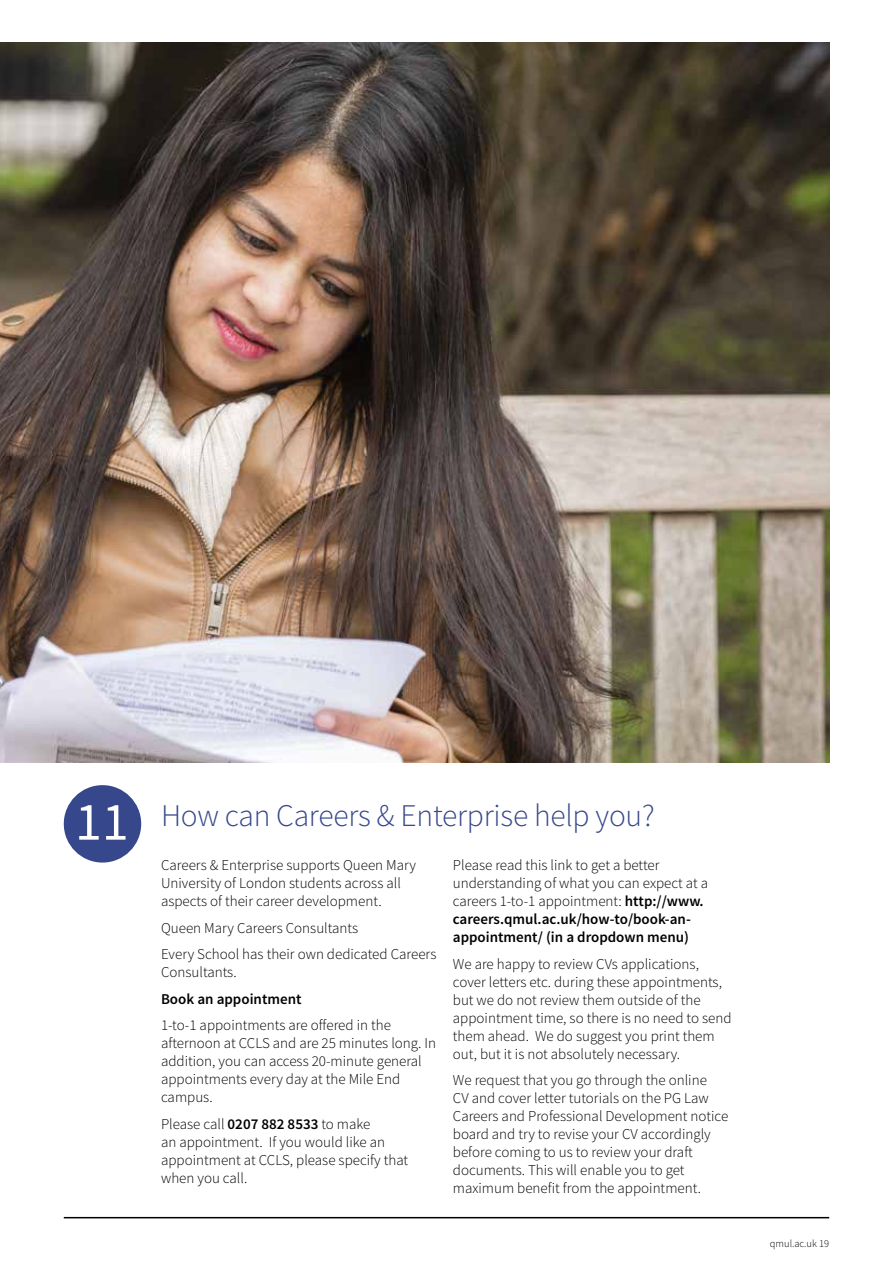
<style>
.page{position:relative;width:893px;height:1263px;background:#fff}
.page>*{position:absolute;margin:0;border:0;box-sizing:border-box;transform-origin:0 0}
.t1{font:54px "Source Sans Pro";color:#fff}
.t2{font:300 31.5px "Source Sans Pro";letter-spacing:-.01em;color:#36478b}
.t3{font:300 15px/18px "Source Sans Pro";color:#000}
.t4{font:600 15px "Source Sans Pro";color:#000}
.t5{font:300 10.5px "Source Sans Pro";color:#000}
.s1{font-weight:600}
</style>
<div class="page">
<hr style="left:64px;top:1217px;width:765px;height:1px;background:#000">
<div style="left:64px;top:785px;width:77px;height:77px;background:#36478b;border-radius:50%"></div>
<img style="left:0;top:43px;width:829px;height:720px">
<h1 class="t1" style="left:75px;top:788px;width:55px">11</h1>
<h2 class="t2" style="left:161px;top:796px;width:495px">How can Careers &amp; Enterprise help you?</h2>
<p class="t3" style="left:161px;top:856px;width:256px">Careers &amp; Enterprise supports Queen Mary<br>University of London students across all aspects of their career development.</p>
<p class="t3" style="left:161px;top:914px;width:277px;line-height:26.5px">Queen Mary Careers Consultants<br>Every School has their own dedicated Careers</p>
<p class="t3" style="left:161px;top:963px;width:77px">Consultants.</p>
<p class="t4" style="left:161px;top:989px;width:142px">Book an appointment</p>
<p class="t3" style="left:161px;top:1016px;width:276px">1-to-1 appointments are offered in the afternoon at CCLS and are 25 minutes long. In addition, you can access 20-minute general appointments every day at the Mile End campus.</p>
<p class="t3" style="left:161px;top:1115px;width:249px">Please call <span class="s1">0207 882 8533</span> to make<br>an appointment. If you would like an appointment at CCLS, please specify that when you call.</p>
<p class="t3" style="left:453px;top:856px;width:257px">Please read this link to get a better understanding of what you can expect at a careers 1-to-1 appointment: <span class="s1">http://www. careers.qmul.ac.uk/how-to/book-an&shy;appointment/ (in a dropdown menu)</span></p>
<p class="t3" style="left:453px;top:955px;width:280px">We are happy to review CVs applications, cover letters etc. during these appointments, but we do not review them outside of the appointment time, so there is no need to send them ahead. We do suggest you print them out, but it is not absolutely necessary.</p>
<p class="t3" style="left:453px;top:1071px;width:277px">We request that you go through the online<br>CV and cover letter tutorials on the PG Law Careers and Professional Development notice board and try to revise your CV accordingly before coming to us to review your draft documents. This will enable you to get maximum benefit from the appointment.</p>
<p class="t5" style="left:770px;top:1237px;width:61px">qmul.ac.uk 19</p>
</div>
